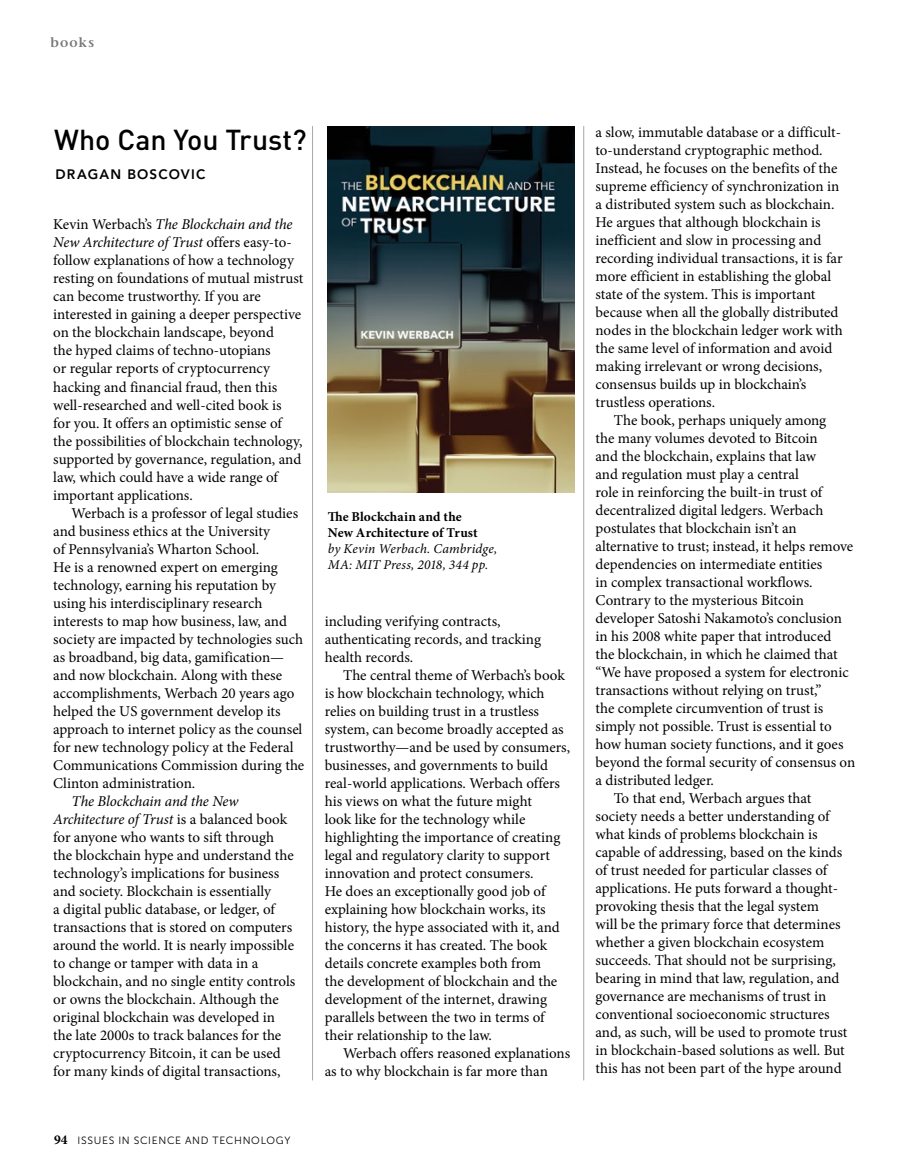
<style>
.page{position:relative;width:918px;height:1175px;background:#fff}
.page>*{position:absolute;margin:0;border:0;box-sizing:border-box;transform-origin:0 0}
.t1{font:500 28.5px "DIN";letter-spacing:-.005em;color:#000}
.t2{font:15px/18px "Minion Pro";letter-spacing:-.005em;color:#000}
.t3{font:italic 13.5px/16.2px "Minion Pro";letter-spacing:.01em;color:#000}
.t4{font:700 13.5px/16.2px "Minion Pro";letter-spacing:.01em;color:#000}
.t5{font:700 13.5px "Expo S Si";letter-spacing:.09em;color:#000}
.t6{font:600 13.5px "Stone Serif";letter-spacing:.085em;color:#77787b}
.t7{font:10.5px "Museo Sans 300";letter-spacing:.065em;color:#000}
.s1{font-style:italic}
.s2{font-family:"Minion Pro";font-weight:700;font-size:13.5px}
</style>
<div class="page">
<hr style="left:312px;top:126px;width:1px;height:954px;background:#a7a9ac">
<hr style="left:583px;top:126px;width:1px;height:954px;background:#a7a9ac">
<img style="left:327px;top:126px;width:247px;height:366px">
<p class="t6" style="left:50px;top:34px;width:45px">books</p>
<h1 class="t1" style="left:54px;top:121px;width:254px">Who Can You Trust?</h1>
<p class="t5" style="left:56px;top:166px;width:152px">DRAGAN BOSCOVIC</p>
<p class="t2" style="left:53px;top:216px;width:252px">Kevin Werbach’s <span class="s1">The Blockchain and the New Architecture of Trust</span> offers easy-to&shy;follow explanations of how a technology resting on foundations of mutual mistrust can become trustworthy. If you are interested in gaining a deeper perspective on the blockchain landscape, beyond<br>the hyped claims of techno-utopians<br>or regular reports of cryptocurrency hacking and financial fraud, then this well-researched and well-cited book is<br>for you. It offers an optimistic sense of the possibilities of blockchain technology, supported by governance, regulation, and law, which could have a wide range of important applications.</p>
<p class="t2" style="left:53px;top:504px;width:253px;text-indent:18px">Werbach is a professor of legal studies and business ethics at the University<br>of Pennsylvania’s Wharton School.<br>He is a renowned expert on emerging technology, earning his reputation by using his interdisciplinary research interests to map how business, law, and society are impacted by technologies such as broadband, big data, gamification— and now blockchain. Along with these accomplishments, Werbach 20 years ago helped the US government develop its approach to internet policy as the counsel for new technology policy at the Federal Communications Commission during the Clinton administration.</p>
<p class="t2" style="left:53px;top:792px;width:244px;text-indent:18px"><span class="s1">The Blockchain and the New Architecture of Trust</span> is a balanced book for anyone who wants to sift through the blockchain hype and understand the technology’s implications for business and society. Blockchain is essentially<br>a digital public database, or ledger, of transactions that is stored on computers around the world. It is nearly impossible to change or tamper with data in a blockchain, and no single entity controls or owns the blockchain. Although the original blockchain was developed in the late 2000s to track balances for the cryptocurrency Bitcoin, it can be used for many kinds of digital transactions,</p>
<p class="t4" style="left:328px;top:508px;width:152px">The Blockchain and the<br>New Architecture of Trust</p>
<p class="t3" style="left:328px;top:540px;width:171px">by Kevin Werbach. Cambridge,<br>MA: MIT Press, 2018, 344 pp.</p>
<p class="t2" style="left:325px;top:612px;width:218px">including verifying contracts, authenticating records, and tracking health records.</p>
<p class="t2" style="left:325px;top:666px;width:247px;text-indent:18px">The central theme of Werbach’s book is how blockchain technology, which relies on building trust in a trustless system, can become broadly accepted as trustworthy—and be used by consumers, businesses, and governments to build real-world applications. Werbach offers his views on what the future might<br>look like for the technology while highlighting the importance of creating legal and regulatory clarity to support innovation and protect consumers.<br>He does an exceptionally good job of explaining how blockchain works, its history, the hype associated with it, and the concerns it has created. The book details concrete examples both from<br>the development of blockchain and the development of the internet, drawing parallels between the two in terms of their relationship to the law.</p>
<p class="t2" style="left:325px;top:1044px;width:247px;text-indent:18px">Werbach offers reasoned explanations as to why blockchain is far more than</p>
<p class="t7" style="left:54px;top:1135px;width:238px"><span class="s2">94</span> ISSUES IN SCIENCE AND TECHNOLOGY</p>
<p class="t2" style="left:596px;top:123px;width:249px">a slow, immutable database or a difficult&shy;to-understand cryptographic method.<br>Instead, he focuses on the benefits of the supreme efficiency of synchronization in a distributed system such as blockchain.<br>He argues that although blockchain is inefficient and slow in processing and recording individual transactions, it is far more efficient in establishing the global state of the system. This is important because when all the globally distributed nodes in the blockchain ledger work with the same level of information and avoid making irrelevant or wrong decisions, consensus builds up in blockchain’s trustless operations.</p>
<p class="t2" style="left:614px;top:411px;width:214px">The book, perhaps uniquely among</p>
<p class="t2" style="left:596px;top:429px;width:224px">the many volumes devoted to Bitcoin</p>
<p class="t2" style="left:596px;top:447px;width:222px">and the blockchain, explains that law</p>
<p class="t2" style="left:596px;top:465px;width:205px">and regulation must play a central</p>
<p class="t2" style="left:596px;top:483px;width:228px">role in reinforcing the built-in trust of</p>
<p class="t2" style="left:596px;top:501px;width:230px">decentralized digital ledgers. Werbach</p>
<p class="t2" style="left:596px;top:519px;width:203px">postulates that blockchain isn’t an</p>
<p class="t2" style="left:596px;top:537px;width:259px">alternative to trust; instead, it helps remove</p>
<p class="t2" style="left:596px;top:555px;width:228px">dependencies on intermediate entities</p>
<p class="t2" style="left:596px;top:573px;width:219px">in complex transactional workflows.</p>
<p class="t2" style="left:596px;top:591px;width:210px">Contrary to the mysterious Bitcoin</p>
<p class="t2" style="left:596px;top:609px;width:248px">developer Satoshi Nakamoto’s conclusion</p>
<p class="t2" style="left:596px;top:627px;width:237px">in his 2008 white paper that introduced</p>
<p class="t2" style="left:596px;top:645px;width:244px">the blockchain, in which he claimed that</p>
<p class="t2" style="left:596px;top:663px;width:255px">“We have proposed a system for electronic</p>
<p class="t2" style="left:596px;top:681px;width:228px">transactions without relying on trust,”</p>
<p class="t2" style="left:596px;top:699px;width:229px">the complete circumvention of trust is</p>
<p class="t2" style="left:596px;top:717px;width:238px">simply not possible. Trust is essential to</p>
<p class="t2" style="left:596px;top:735px;width:250px">how human society functions, and it goes</p>
<p class="t2" style="left:596px;top:753px;width:261px">beyond the formal security of consensus on</p>
<p class="t2" style="left:596px;top:771px;width:120px">a distributed ledger.</p>
<p class="t2" style="left:614px;top:789px;width:199px">To that end, Werbach argues that</p>
<p class="t2" style="left:596px;top:807px;width:236px">society needs a better understanding of</p>
<p class="t2" style="left:596px;top:825px;width:224px">what kinds of problems blockchain is</p>
<p class="t2" style="left:596px;top:843px;width:248px">capable of addressing, based on the kinds</p>
<p class="t2" style="left:596px;top:861px;width:233px">of trust needed for particular classes of</p>
<p class="t2" style="left:596px;top:879px;width:244px">applications. He puts forward a thought-</p>
<p class="t2" style="left:596px;top:897px;width:225px">provoking thesis that the legal system</p>
<p class="t2" style="left:596px;top:915px;width:247px">will be the primary force that determines</p>
<p class="t2" style="left:596px;top:933px;width:230px">whether a given blockchain ecosystem</p>
<p class="t2" style="left:596px;top:951px;width:242px">succeeds. That should not be surprising,</p>
<p class="t2" style="left:596px;top:969px;width:245px">bearing in mind that law, regulation, and</p>
<p class="t2" style="left:596px;top:987px;width:232px">governance are mechanisms of trust in</p>
<p class="t2" style="left:596px;top:1005px;width:236px">conventional socioeconomic structures</p>
<p class="t2" style="left:596px;top:1023px;width:253px">and, as such, will be used to promote trust</p>
<p class="t2" style="left:596px;top:1041px;width:251px">in blockchain-based solutions as well. But</p>
<p class="t2" style="left:596px;top:1059px;width:248px">this has not been part of the hype around</p>
</div>
